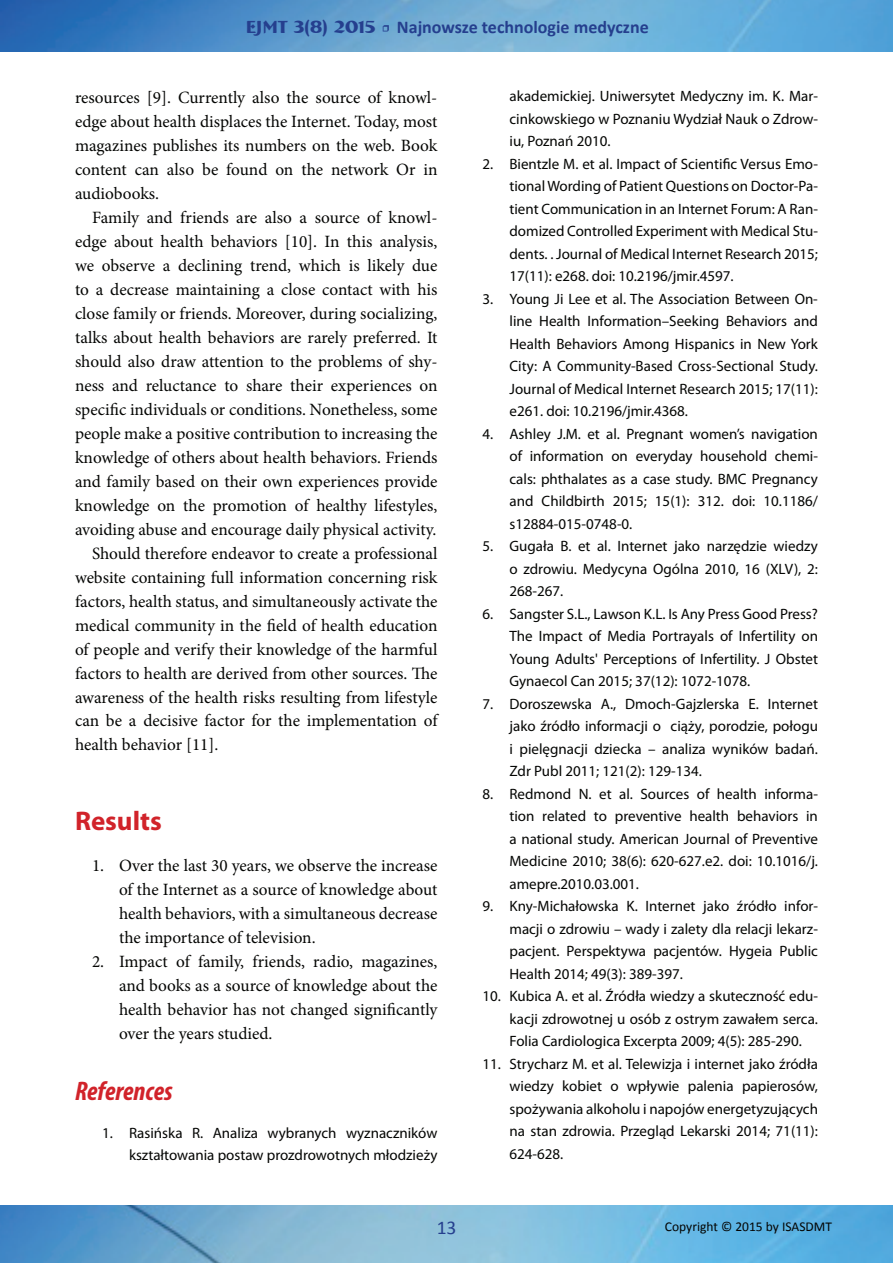
<style>
.page{position:relative;width:893px;height:1263px;background:#fff}
.page>*{position:absolute;margin:0;border:0;box-sizing:border-box;transform-origin:0 0}
.t1{font:italic 700 condensed 27px "Myriad Pro";color:#d1232a}
.t2{font:700 27px "Myriad Pro";color:#d1232a}
.t3{font:19.5px "Calibri";color:#253f8e}
.t4{font:700 18px "Calibri";color:#253f8e}
.t5{font:17.25px/24px "Minion Pro";color:#040503;text-align:justify}
.t6{font:15px/22.5px "Myriad Pro";color:#040503;text-align:justify}
.t7{font:13.5px "Calibri";color:#040503}
.s1{font-family:"Bremen BT"}
.s2{font-family:"Minion Pro";font-weight:400}
</style>
<div class="page">
<img style="left:0;top:0;width:893px;height:52px">
<img style="left:0;top:1205px;width:893px;height:58px">
<p class="t4" style="left:246px;top:15px;width:405px"><span class="s1">EJMT 3(8) 2015</span> <span class="s2">•</span> Najnowsze technologie medyczne</p>
<p class="t5" style="left:75px;top:85px;width:364px">resources [9]. Currently also the source of knowl&shy;edge about health displaces the Internet. Today, most magazines publishes its numbers on the web. Book content can also be found on the network Or in audiobooks.</p>
<p class="t5" style="left:92px;top:205px;width:347px">Family and friends are also a source of knowl-</p>
<p class="t5" style="left:75px;top:229px;width:364px">edge about health behaviors [10]. In this analysis,</p>
<p class="t5" style="left:75px;top:253px;width:364px">we observe a declining trend, which is likely due</p>
<p class="t5" style="left:75px;top:277px;width:364px">to a decrease maintaining a close contact with his</p>
<p class="t5" style="left:75px;top:301px;width:364px">close family or friends. Moreover, during socializing,</p>
<p class="t5" style="left:75px;top:325px;width:364px">talks about health behaviors are rarely preferred. It</p>
<p class="t5" style="left:75px;top:349px;width:364px">should also draw attention to the problems of shy-</p>
<p class="t5" style="left:75px;top:373px;width:364px">ness and reluctance to share their experiences on</p>
<p class="t5" style="left:75px;top:397px;width:364px">specific individuals or conditions. Nonetheless, some</p>
<p class="t5" style="left:75px;top:421px;width:364px">people make a positive contribution to increasing the</p>
<p class="t5" style="left:75px;top:445px;width:364px">knowledge of others about health behaviors. Friends</p>
<p class="t5" style="left:75px;top:469px;width:364px">and family based on their own experiences provide</p>
<p class="t5" style="left:75px;top:493px;width:364px">knowledge on the promotion of healthy lifestyles,</p>
<p class="t5" style="left:75px;top:517px;width:363px">avoiding abuse and encourage daily physical activity.</p>
<p class="t5" style="left:92px;top:541px;width:347px">Should therefore endeavor to create a professional</p>
<p class="t5" style="left:75px;top:565px;width:364px">website containing full information concerning risk</p>
<p class="t5" style="left:75px;top:589px;width:364px">factors, health status, and simultaneously activate the</p>
<p class="t5" style="left:75px;top:613px;width:364px">medical community in the field of health education</p>
<p class="t5" style="left:75px;top:637px;width:364px">of people and verify their knowledge of the harmful</p>
<p class="t5" style="left:75px;top:661px;width:364px">factors to health are derived from other sources. The</p>
<p class="t5" style="left:75px;top:685px;width:364px">awareness of the health risks resulting from lifestyle</p>
<p class="t5" style="left:75px;top:709px;width:364px">can be a decisive factor for the implementation of</p>
<p class="t5" style="left:75px;top:733px;width:145px">health behavior [11].</p>
<h1 class="t2" style="left:75px;top:803px;width:88px">Results</h1>
<p class="t5" style="left:119px;top:853px;width:320px;text-indent:-27px">1. Over the last 30 years, we observe the increase of the Internet as a source of knowledge about health behaviors, with a simultaneous decrease the importance of television.</p>
<p class="t5" style="left:119px;top:949px;width:320px;text-indent:-27px">2. Impact of family, friends, radio, magazines, and books as a source of knowledge about the health behavior has not changed significantly over the years studied.</p>
<h1 class="t1" style="left:75px;top:1074px;width:99px">References</h1>
<p class="t6" style="left:102px;top:1121px;width:337px;text-align:right">1. Rasińska R. Analiza wybranych wyznaczników kształtowania postaw prozdrowotnych młodzieży</p>
<p class="t6" style="left:509px;top:85px;width:310px">akademickiej. Uniwersytet Medyczny im. K. Mar&shy;cinkowskiego w Poznaniu Wydział Nauk o Zdrow&shy;iu, Poznań 2010.</p>
<p class="t6" style="left:509px;top:152px;width:310px;text-indent:-27px">2. Bientzle M. et al. Impact of Scientific Versus Emo&shy;tional Wording of Patient Questions on Doctor-Pa&shy;tient Communication in an Internet Forum: A Ran&shy;domized Controlled Experiment with Medical Stu&shy;dents. . Journal of Medical Internet Research 2015; 17(11): e268. doi: 10.2196/jmir.4597.</p>
<p class="t6" style="left:509px;top:287px;width:310px;text-indent:-27px">3. Young Ji Lee et al. The Association Between On&shy;line Health Information–Seeking Behaviors and Health Behaviors Among Hispanics in New York City: A Community-Based Cross-Sectional Study.<br>Journal of Medical Internet Research 2015; 17(11): e261. doi: 10.2196/jmir.4368.</p>
<p class="t6" style="left:509px;top:422px;width:310px;text-indent:-27px">4. Ashley J.M. et al. Pregnant women’s navigation of information on everyday household chemi&shy;cals: phthalates as a case study. BMC Pregnancy and Childbirth 2015; 15(1): 312. doi: 10.1186/ s12884-015-0748-0.</p>
<p class="t6" style="left:509px;top:535px;width:310px;text-indent:-27px">5. Gugała B. et al. Internet jako narzędzie wiedzy o zdrowiu. Medycyna Ogólna 2010, 16 (XLV), 2:<br>268-267.</p>
<p class="t6" style="left:509px;top:602px;width:310px;text-indent:-27px">6. Sangster S.L., Lawson K.L. Is Any Press Good Press?<br>The Impact of Media Portrayals of Infertility on Young Adults' Perceptions of Infertility. J Obstet Gynaecol Can 2015; 37(12): 1072-1078.</p>
<p class="t6" style="left:509px;top:692px;width:310px;text-indent:-27px">7. Doroszewska A., Dmoch-Gajzlerska E. Internet jako źródło informacji o ciąży, porodzie, połogu i pielęgnacji dziecka – analiza wyników badań.<br>Zdr Publ 2011; 121(2): 129-134.</p>
<p class="t6" style="left:509px;top:782px;width:310px;text-indent:-27px">8. Redmond N. et al. Sources of health informa&shy;tion related to preventive health behaviors in a national study. American Journal of Preventive Medicine 2010; 38(6): 620-627.e2. doi: 10.1016/j. amepre.2010.03.001.</p>
<p class="t6" style="left:509px;top:895px;width:310px;text-indent:-27px">9. Kny-Michałowska K. Internet jako źródło infor&shy;macji o zdrowiu – wady i zalety dla relacji lekarz&shy;pacjent. Perspektywa pacjentów. Hygeia Public Health 2014; 49(3): 389-397.</p>
<p class="t6" style="left:509px;top:985px;width:310px;text-indent:-27px">10. Kubica A. et al. Źródła wiedzy a skuteczność edu&shy;kacji zdrowotnej u osób z ostrym zawałem serca.<br>Folia Cardiologica Excerpta 2009; 4(5): 285-290.</p>
<p class="t6" style="left:509px;top:1052px;width:310px;text-indent:-27px">11. Strycharz M. et al. Telewizja i internet jako źródła wiedzy kobiet o wpływie palenia papierosów, spożywania alkoholu i napojów energetyzujących na stan zdrowia. Przegląd Lekarski 2014; 71(11):<br>624-628.</p>
<h2 class="t3" style="left:437px;top:1215px;width:21px">13</h2>
<p class="t7" style="left:665px;top:1218px;width:169px">Copyright © 2015 by ISASDMT</p>
</div>
